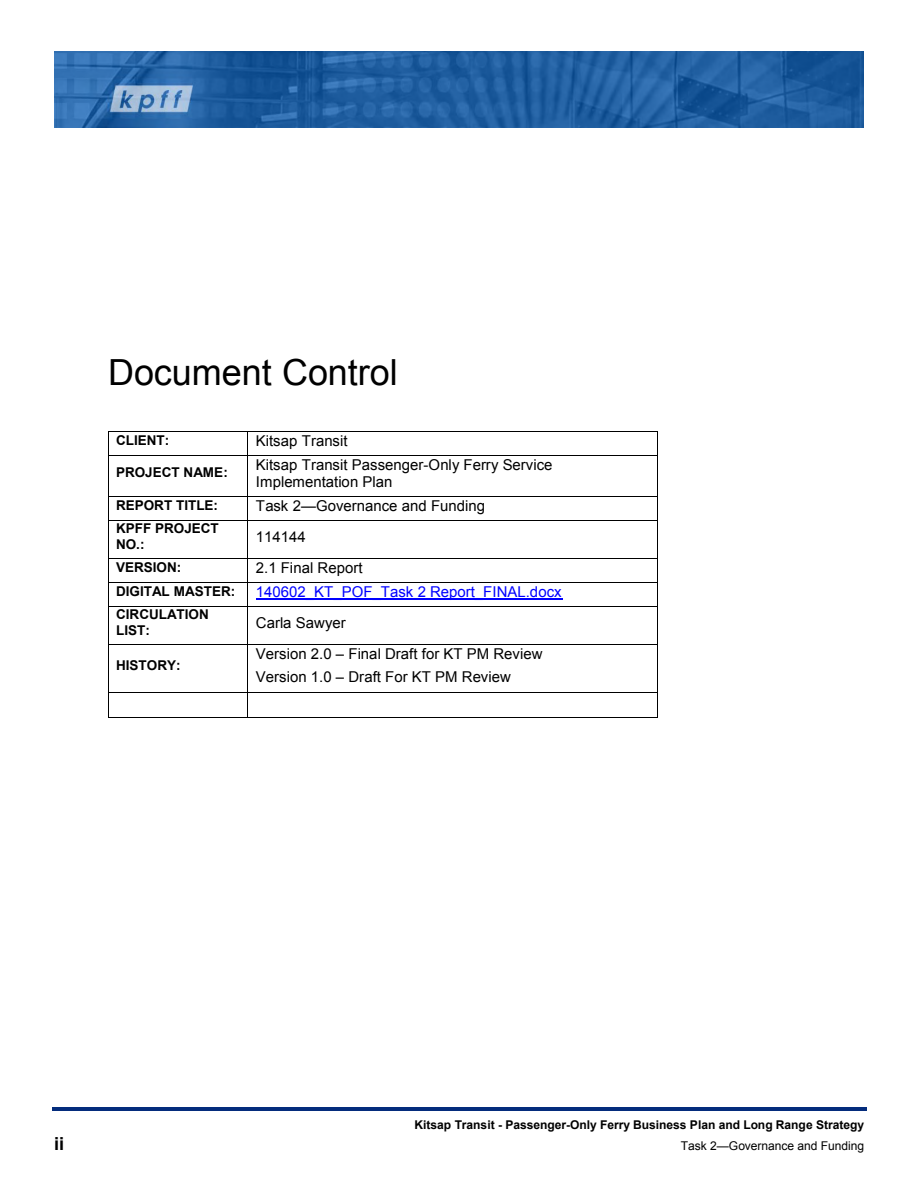
<style>
.page{position:relative;width:918px;height:1188px;background:#fff}
.page>*{position:absolute;margin:0;border:0;box-sizing:border-box;transform-origin:0 0}
.t1{font:36px "Arial";color:#000}
.t2{font:700 18px "Arial";color:#000}
.t3{font:15px/17.2px "Arial";color:#000}
.t4{font:15px "Arial";color:#00f}
.t5{font:700 13.5px/15.5px "Arial";color:#000}
.t6{font:700 12px "Arial";color:#000}
.t7{font:12px "Arial";letter-spacing:-.005em;color:#000}
</style>
<div class="page">
<hr style="left:52px;top:1108px;width:814px;height:3px;background:#042c7c">
<img style="left:54px;top:51px;width:810px;height:77px">
<hr style="left:108px;top:431px;width:140px;height:1px;background:#000">
<hr style="left:248px;top:431px;width:409px;height:1px;background:#000">
<svg style="left:108px;top:432px;width:1px;height:23px"></svg>
<hr style="left:108px;top:455px;width:140px;height:1px;background:#000">
<hr style="left:248px;top:455px;width:409px;height:1px;background:#000">
<svg style="left:657px;top:431px;width:1px;height:25px"></svg>
<hr style="left:108px;top:456px;width:1px;height:40px;background:#000">
<hr style="left:248px;top:456px;width:1px;height:40px;background:#000">
<hr style="left:657px;top:456px;width:1px;height:40px;background:#000">
<hr style="left:108px;top:496px;width:140px;height:1px;background:#000">
<hr style="left:248px;top:496px;width:409px;height:1px;background:#000">
<svg style="left:108px;top:497px;width:1px;height:23px"></svg>
<hr style="left:108px;top:520px;width:140px;height:1px;background:#000">
<hr style="left:248px;top:520px;width:409px;height:1px;background:#000">
<svg style="left:657px;top:496px;width:1px;height:25px"></svg>
<hr style="left:108px;top:521px;width:1px;height:37px;background:#000">
<hr style="left:248px;top:521px;width:1px;height:37px;background:#000">
<hr style="left:657px;top:521px;width:1px;height:37px;background:#000">
<hr style="left:108px;top:558px;width:140px;height:1px;background:#000">
<hr style="left:248px;top:558px;width:409px;height:1px;background:#000">
<hr style="left:256px;top:599px;width:306px;height:1px;background:#00f">
<hr style="left:108px;top:582px;width:140px;height:1px;background:#000">
<hr style="left:248px;top:582px;width:409px;height:1px;background:#000">
<svg style="left:108px;top:559px;width:1px;height:47px"></svg>
<hr style="left:108px;top:606px;width:140px;height:1px;background:#000">
<hr style="left:248px;top:606px;width:409px;height:1px;background:#000">
<svg style="left:657px;top:558px;width:1px;height:49px"></svg>
<hr style="left:108px;top:607px;width:1px;height:37px;background:#000">
<hr style="left:248px;top:607px;width:1px;height:37px;background:#000">
<hr style="left:657px;top:607px;width:1px;height:37px;background:#000">
<hr style="left:108px;top:644px;width:140px;height:1px;background:#000">
<hr style="left:248px;top:644px;width:409px;height:1px;background:#000">
<hr style="left:108px;top:645px;width:1px;height:47px;background:#000">
<hr style="left:248px;top:645px;width:1px;height:47px;background:#000">
<hr style="left:657px;top:645px;width:1px;height:47px;background:#000">
<hr style="left:108px;top:692px;width:140px;height:1px;background:#000">
<hr style="left:248px;top:692px;width:409px;height:1px;background:#000">
<svg style="left:108px;top:693px;width:1px;height:24px"></svg>
<hr style="left:108px;top:717px;width:140px;height:1px;background:#000">
<hr style="left:248px;top:717px;width:409px;height:1px;background:#000">
<svg style="left:657px;top:692px;width:1px;height:26px"></svg>
<p class="t1" style="left:108px;top:348px;width:291px">Document Control</p>
<p class="t5" style="left:116px;top:433px;width:55px">CLIENT:</p>
<p class="t3" style="left:256px;top:432px;width:93px">Kitsap Transit</p>
<p class="t5" style="left:116px;top:465px;width:113px">PROJECT NAME:</p>
<p class="t3" style="left:256px;top:456px;width:298px">Kitsap Transit Passenger-Only Ferry Service<br>Implementation Plan</p>
<p class="t5" style="left:116px;top:498px;width:104px">REPORT TITLE:</p>
<p class="t3" style="left:256px;top:497px;width:231px">Task 2—Governance and Funding</p>
<p class="t5" style="left:116px;top:521px;width:104px">KPFF PROJECT<br>NO.:</p>
<p class="t3" style="left:256px;top:528px;width:51px">114144</p>
<p class="t5" style="left:116px;top:560px;width:67px">VERSION:</p>
<p class="t3" style="left:256px;top:559px;width:108px">2.1 Final Report</p>
<p class="t5" style="left:116px;top:584px;width:121px">DIGITAL MASTER:</p>
<p class="t4" style="left:256px;top:582px;width:307px">140602_KT_POF_Task 2 Report_FINAL.docx</p>
<p class="t5" style="left:116px;top:607px;width:94px">CIRCULATION<br>LIST:</p>
<p class="t3" style="left:256px;top:615px;width:91px">Carla Sawyer</p>
<p class="t5" style="left:116px;top:658px;width:66px">HISTORY:</p>
<p class="t3" style="left:256px;top:645px;width:288px">Version 2.0 – Final Draft for KT PM Review</p>
<p class="t3" style="left:256px;top:669px;width:256px">Version 1.0 – Draft For KT PM Review</p>
<p class="t6" style="left:415px;top:1117px;width:451px">Kitsap Transit - Passenger-Only Ferry Business Plan and Long Range Strategy</p>
<p class="t2" style="left:54px;top:1132px;width:12px">ii</p>
<p class="t7" style="left:681px;top:1138px;width:185px">Task 2—Governance and Funding</p>
</div>
